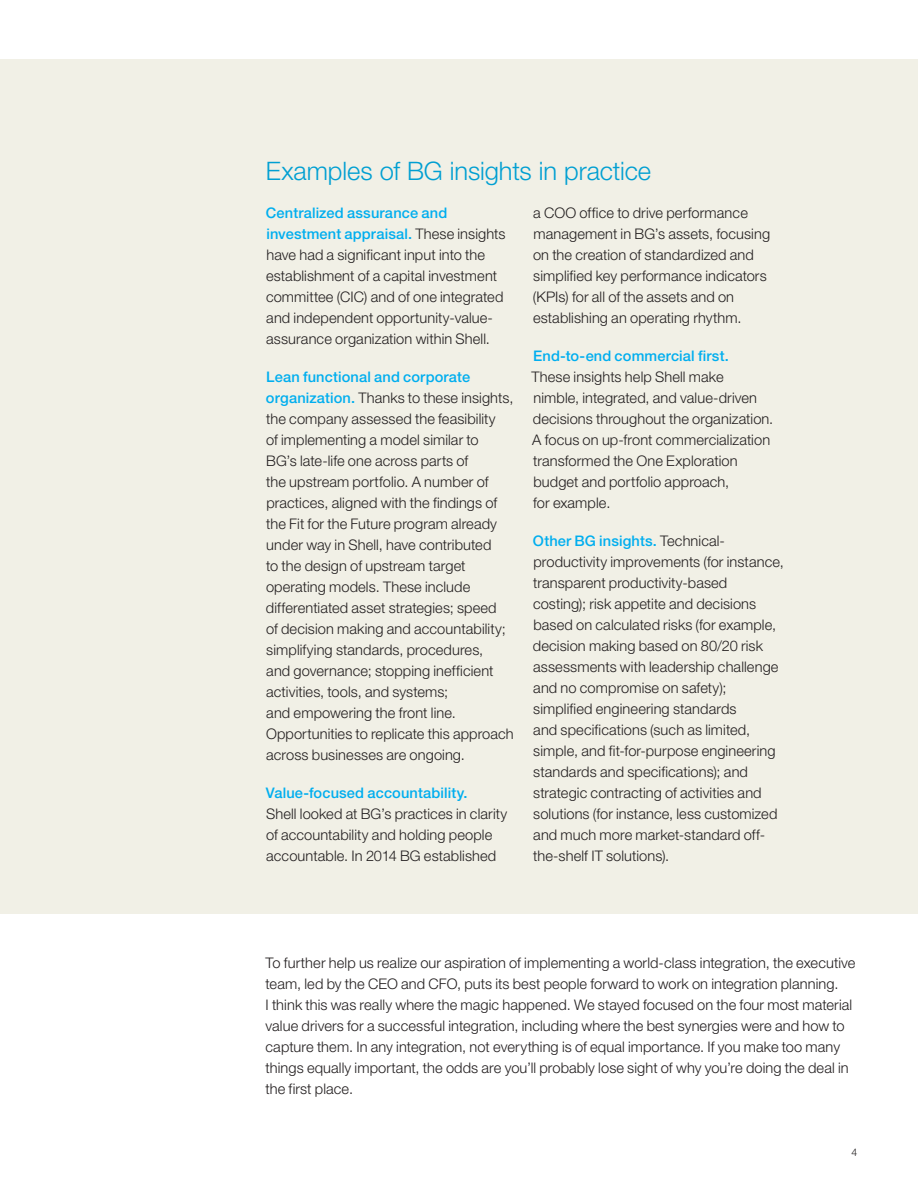
<style>
.page{position:relative;width:918px;height:1188px;background:#fff}
.page>*{position:absolute;margin:0;border:0;box-sizing:border-box;transform-origin:0 0}
.t1{font:300 25.5px "Helvetica Neue LT Std";letter-spacing:-.005em;color:#009fd2}
.t2{font:300 14.7px/21px "Helvetica Neue LT Std";letter-spacing:.005em;color:#231f20}
.t3{font:500 14.7px "Helvetica Neue LT Std";letter-spacing:.01em;color:#00aeef}
.t4{font:300 10.5px "Helvetica Neue LT Std";color:#231f20}
.s1{font-weight:500;color:#00aeef}
</style>
<div class="page">
<div style="left:0;top:60px;width:918px;height:854px;background:#f1f0e6"></div>
<h1 class="t1" style="left:266px;top:155px;width:387px">Examples of BG insights in practice</h1>
<p class="t2" style="left:266px;top:202px;width:241px"><span class="s1">Centralized assurance and investment appraisal.</span> These insights have had a significant input into the establishment of a capital investment committee (CIC) and of one integrated and independent opportunity-value&shy;assurance organization within Shell.</p>
<p class="t2" style="left:266px;top:366px;width:249px"><span class="s1">Lean functional and corporate organization.</span> Thanks to these insights, the company assessed the feasibility<br>of implementing a model similar to<br>BG’s late-life one across parts of<br>the upstream portfolio. A number of practices, aligned with the findings of the Fit for the Future program already under way in Shell, have contributed<br>to the design of upstream target operating models. These include differentiated asset strategies; speed<br>of decision making and accountability; simplifying standards, procedures,<br>and governance; stopping inefficient activities, tools, and systems;<br>and empowering the front line.<br>Opportunities to replicate this approach across businesses are ongoing.</p>
<p class="t3" style="left:266px;top:784px;width:203px">Value-focused accountability.</p>
<p class="t2" style="left:266px;top:803px;width:243px">Shell looked at BG’s practices in clarity of accountability and holding people accountable. In 2014 BG established</p>
<p class="t2" style="left:533px;top:202px;width:239px">a COO office to drive performance management in BG’s assets, focusing on the creation of standardized and simplified key performance indicators (KPIs) for all of the assets and on establishing an operating rhythm.</p>
<p class="t3" style="left:533px;top:347px;width:197px">End-to-end commercial first.</p>
<p class="t2" style="left:532px;top:366px;width:243px">These insights help Shell make<br>nimble, integrated, and value-driven decisions throughout the organization.<br>A focus on up-front commercialization transformed the One Exploration budget and portfolio approach,<br>for example.</p>
<p class="t2" style="left:533px;top:530px;width:252px"><span class="s1">Other BG insights.</span> Technical&shy;productivity improvements (for instance, transparent productivity-based costing); risk appetite and decisions based on calculated risks (for example, decision making based on 80/20 risk assessments with leadership challenge and no compromise on safety); simplified engineering standards<br>and specifications (such as limited, simple, and fit-for-purpose engineering standards and specifications); and strategic contracting of activities and solutions (for instance, less customized and much more market-standard off&shy;the-shelf IT solutions).</p>
<p class="t2" style="left:266px;top:952px;width:591px">To further help us realize our aspiration of implementing a world-class integration, the executive team, led by the CEO and CFO, puts its best people forward to work on integration planning.<br>I think this was really where the magic happened. We stayed focused on the four most material value drivers for a successful integration, including where the best synergies were and how to capture them. In any integration, not everything is of equal importance. If you make too many things equally important, the odds are you’ll probably lose sight of why you’re doing the deal in the first place.</p>
<p class="t4" style="left:852px;top:1145px;width:7px">4</p>
</div>
